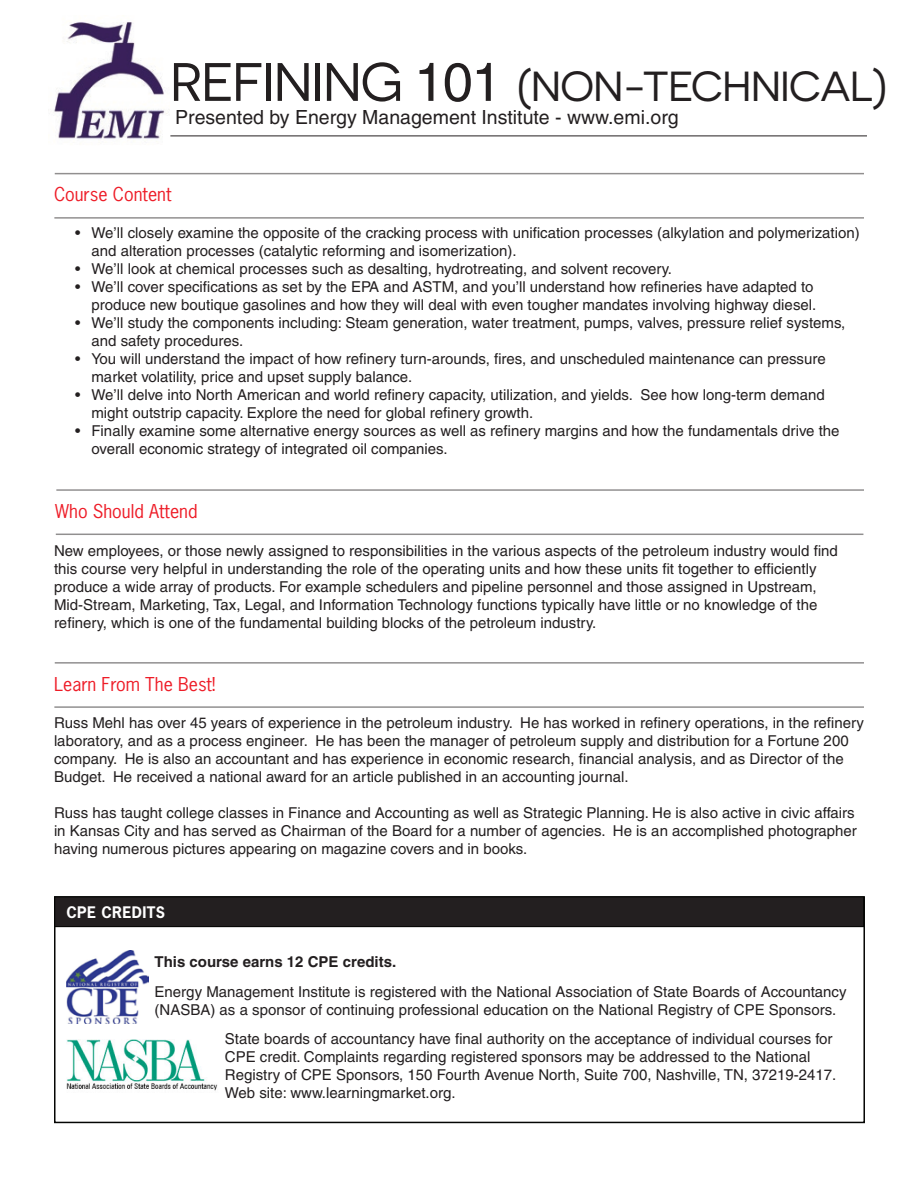
<style>
.page{position:relative;width:918px;height:1188px;background:#fff}
.page>*{position:absolute;margin:0;border:0;box-sizing:border-box;transform-origin:0 0}
.t1{font:42px "Novecentosanswide";letter-spacing:-.025em;color:#231f20}
.t2{font:19.5px "Helvetica";color:#231f20}
.t3{font:18px "News Gothic Std";color:#ee1c27}
.t4{font:15px/18px "Helvetica";color:#231f20}
.t5{font:700 15px "Helvetica";color:#231f20}
.t6{font:700 15px "News Gothic Std";letter-spacing:.025em;color:#fff}
.s1{font-size:54px}
.s2{font-family:"Helvetica";font-size:54px}
</style>
<div class="page">
<img style="left:54px;top:22px;width:113px;height:117px">
<hr style="left:170px;top:136px;width:697px;height:1px;background:#231f20">
<hr style="left:55px;top:173px;width:809px;height:1px;background:#231f20">
<hr style="left:54px;top:217px;width:810px;height:2px;background:#231f20">
<hr style="left:55px;top:662px;width:809px;height:2px;background:#231f20">
<hr style="left:54px;top:706px;width:810px;height:2px;background:#231f20">
<hr style="left:56px;top:489px;width:808px;height:2px;background:#231f20">
<hr style="left:56px;top:534px;width:807px;height:1px;background:#231f20">
<img style="left:66px;top:951px;width:83px;height:73px">
<img style="left:67px;top:1040px;width:151px;height:51px">
<div style="left:54px;top:896px;width:811px;height:227px;border:2px solid #040503"></div>
<div style="left:55px;top:897px;width:809px;height:30px;background:#231f20"></div>
<div style="left:54px;top:897px;width:810px;height:30px;border:1px solid #040503"></div>
<h1 class="t1" style="left:170px;top:62px;width:719px"><span class="s1">REFINING</span> <span class="s2">101</span> (NON-TECHNICAL)</h1>
<h2 class="t2" style="left:175px;top:106px;width:505px">Presented by Energy Management Institute - www.emi.org</h2>
<p class="t3" style="left:54px;top:183px;width:119px">Course Content</p>
<p class="t4" style="left:92px;top:224px;width:770px;text-indent:-16px">• We’ll closely examine the opposite of the cracking process with unification processes (alkylation and polymerization) and alteration processes (catalytic reforming and isomerization).</p>
<p class="t4" style="left:75px;top:260px;width:599px">• We’ll look at chemical processes such as desalting, hydrotreating, and solvent recovery.</p>
<p class="t4" style="left:75px;top:278px;width:743px;text-align:right">• We’ll cover specifications as set by the EPA and ASTM, and you’ll understand how refineries have adapted to produce new boutique gasolines and how they will deal with even tougher mandates involving highway diesel.</p>
<p class="t4" style="left:92px;top:314px;width:755px;text-indent:-16px">• We’ll study the components including: Steam generation, water treatment, pumps, valves, pressure relief systems, and safety procedures.</p>
<p class="t4" style="left:92px;top:350px;width:736px;text-indent:-16px">• You will understand the impact of how refinery turn-arounds, fires, and unscheduled maintenance can pressure market volatility, price and upset supply balance.</p>
<p class="t4" style="left:92px;top:386px;width:735px;text-indent:-16px">• We’ll delve into North American and world refinery capacity, utilization, and yields. See how long-term demand might outstrip capacity. Explore the need for global refinery growth.</p>
<p class="t4" style="left:92px;top:422px;width:750px;text-indent:-16px">• Finally examine some alternative energy sources as well as refinery margins and how the fundamentals drive the overall economic strategy of integrated oil companies.</p>
<p class="t3" style="left:55px;top:499px;width:144px">Who Should Attend</p>
<p class="t4" style="left:54px;top:541px;width:785px">New employees, or those newly assigned to responsibilities in the various aspects of the petroleum industry would find this course very helpful in understanding the role of the operating units and how these units fit together to efficiently produce a wide array of products. For example schedulers and pipeline personnel and those assigned in Upstream, Mid-Stream, Marketing, Tax, Legal, and Information Technology functions typically have little or no knowledge of the refinery, which is one of the fundamental building blocks of the petroleum industry.</p>
<p class="t3" style="left:54px;top:672px;width:163px">Learn From The Best!</p>
<p class="t4" style="left:54px;top:714px;width:812px">Russ Mehl has over 45 years of experience in the petroleum industry. He has worked in refinery operations, in the refinery laboratory, and as a process engineer. He has been the manager of petroleum supply and distribution for a Fortune 200 company. He is also an accountant and has experience in economic research, financial analysis, and as Director of the Budget. He received a national award for an article published in an accounting journal.</p>
<p class="t4" style="left:54px;top:804px;width:804px">Russ has taught college classes in Finance and Accounting as well as Strategic Planning. He is also active in civic affairs in Kansas City and has served as Chairman of the Board for a number of agencies. He is an accomplished photographer having numerous pictures appearing on magazine covers and in books.</p>
<p class="t6" style="left:66px;top:902px;width:100px">CPE CREDITS</p>
<p class="t5" style="left:155px;top:952px;width:243px">This course earns 12 CPE credits.</p>
<p class="t4" style="left:155px;top:982px;width:693px">Energy Management Institute is registered with the National Association of State Boards of Accountancy (NASBA) as a sponsor of continuing professional education on the National Registry of CPE Sponsors.</p>
<p class="t4" style="left:225px;top:1030px;width:613px">State boards of accountancy have final authority on the acceptance of individual courses for CPE credit. Complaints regarding registered sponsors may be addressed to the National Registry of CPE Sponsors, 150 Fourth Avenue North, Suite 700, Nashville, TN, 37219-2417.<br>Web site: www.learningmarket.org.</p>
</div>
